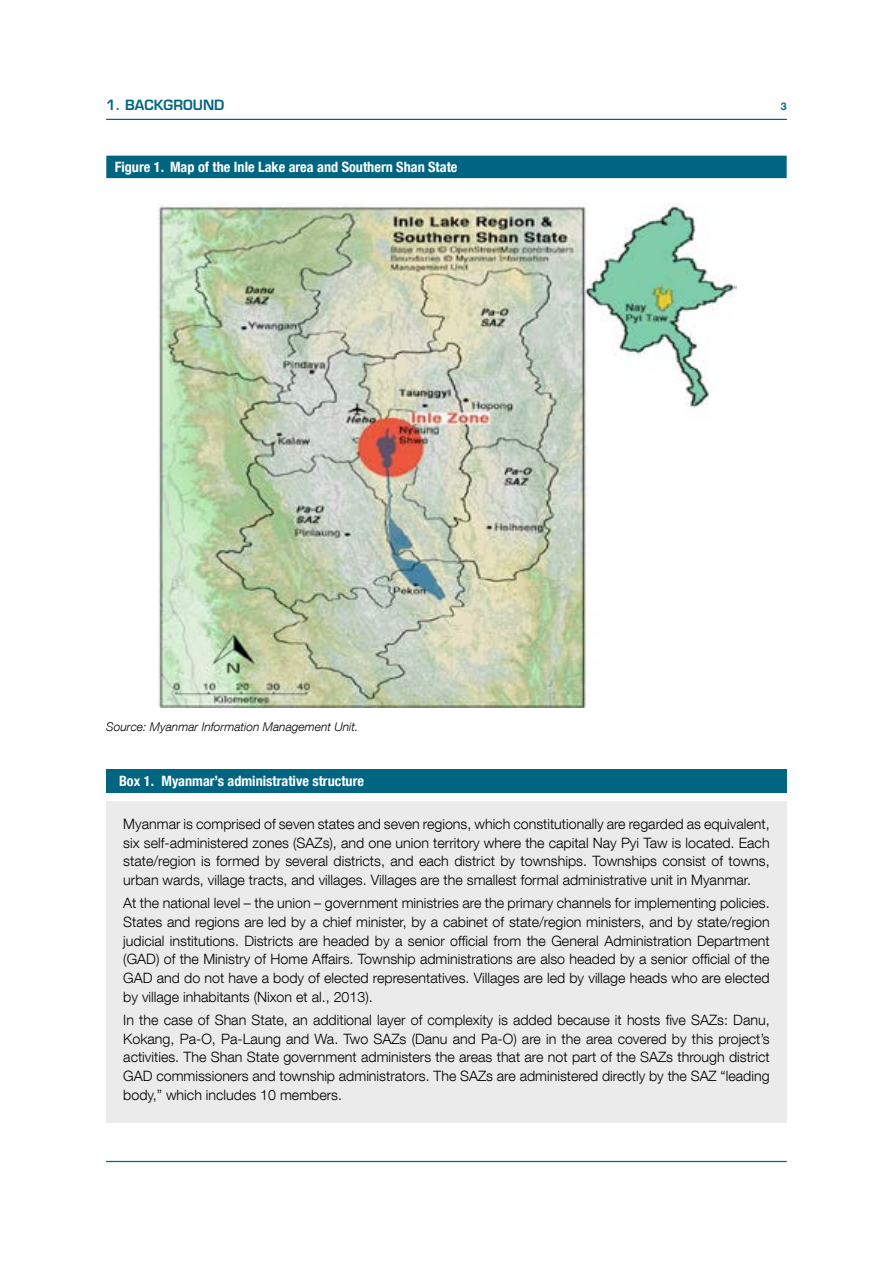
<style>
.page{position:relative;width:893px;height:1263px;background:#fff}
.page>*{position:absolute;margin:0;border:0;box-sizing:border-box;transform-origin:0 0}
.t1{font:300 14.25px/18.8px "Helvetica Neue LT Com";color:#000;text-align:justify}
.t2{font:700 condensed 14.25px "Helvetica Neue LT Com";color:#fff}
.t3{font:600 13.8px "Eurostile LT Std";color:#006580}
.t4{font:italic 300 12px "Helvetica Neue LT Com";color:#000}
.t5{font:700 10.5px "Helvetica Neue LT Com";color:#006580}
</style>
<div class="page">
<hr style="left:106px;top:119px;width:681px;height:1px;background:#006580">
<hr style="left:106px;top:1161px;width:681px;height:1px;background:#006580">
<div style="left:106px;top:156px;width:681px;height:22px;background:#006580"></div>
<img style="left:157px;top:204px;width:580px;height:503px">
<div style="left:106px;top:770px;width:681px;height:23px;background:#006580"></div>
<div style="left:106px;top:802px;width:681px;height:321px;background:#ebebec"></div>
<p class="t3" style="left:106px;top:97px;width:120px">1. BACKGROUND</p>
<p class="t5" style="left:781px;top:100px;width:7px">3</p>
<p class="t2" style="left:115px;top:158px;width:344px">Figure 1. Map of the Inle Lake area and Southern Shan State</p>
<p class="t4" style="left:106px;top:719px;width:254px">Source: Myanmar Information Management Unit.</p>
<p class="t2" style="left:119px;top:773px;width:247px">Box 1. Myanmar’s administrative structure</p>
<p class="t1" style="left:123px;top:814px;width:648px">Myanmar is comprised of seven states and seven regions, which constitutionally are regarded as equivalent, six self-administered zones (SAZs), and one union territory where the capital Nay Pyi Taw is located. Each state/region is formed by several districts, and each district by townships. Townships consist of towns, urban wards, village tracts, and villages. Villages are the smallest formal administrative unit in Myanmar.</p>
<p class="t1" style="left:123px;top:893px;width:648px">At the national level – the union – government ministries are the primary channels for implementing policies.<br>States and regions are led by a chief minister, by a cabinet of state/region ministers, and by state/region judicial institutions. Districts are headed by a senior official from the General Administration Department (GAD) of the Ministry of Home Affairs. Township administrations are also headed by a senior official of the GAD and do not have a body of elected representatives. Villages are led by village heads who are elected by village inhabitants (Nixon et al., 2013).</p>
<p class="t1" style="left:123px;top:1010px;width:648px">In the case of Shan State, an additional layer of complexity is added because it hosts five SAZs: Danu, Kokang, Pa-O, Pa-Laung and Wa. Two SAZs (Danu and Pa-O) are in the area covered by this project’s activities. The Shan State government administers the areas that are not part of the SAZs through district GAD commissioners and township administrators. The SAZs are administered directly by the SAZ “leading body,” which includes 10 members.</p>
</div>
